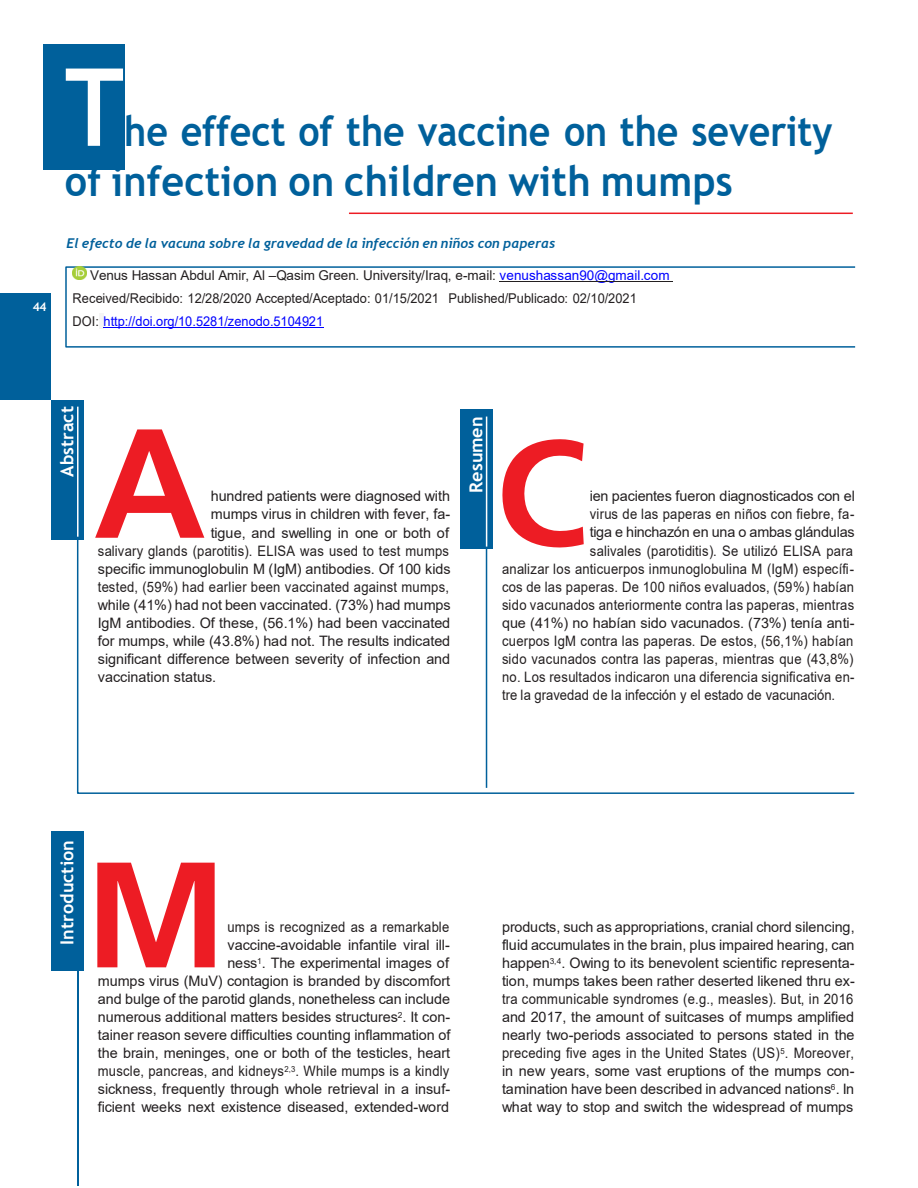
<style>
.page{position:relative;width:918px;height:1188px;background:#fff}
.page>*{position:absolute;margin:0;border:0;box-sizing:border-box;transform-origin:0 0}
.t1{font:700 108px "Trebuchet MS";color:#fff;scale:.89 1}
.t2{font:700 42px/50.4px "Trebuchet MS";color:#00609b;scale:.89 1}
.t3{font:700 18px "Trebuchet MS";color:#fff}
.t4{font:14.4px/18px "Arial";color:#231f20;text-align:justify}
.t5{font:14.4px/18px "Arial";color:#231f20;text-align:justify;scale:.9 1}
.t6{font:13.5px "Arial";color:#231f20;scale:.95 1}
.t7{font:13.5px "Arial";color:#231f20}
.t8{font:italic 700 13.5px "Trebuchet MS";color:#00609b}
.t9{font:13.5px "Arial";letter-spacing:.005em;color:#00f;scale:.95 1}
.t10{font:700 12px "Trebuchet MS";color:#fff}
.s1{color:#00f}
.s2{color:#231f20}
</style>
<div class="page">
<div style="left:0;top:293px;width:50px;height:107px;background:#00609b"></div>
<div style="left:51px;top:400px;width:33px;height:140px;background:#00609b"></div>
<svg style="left:76px;top:540px;width:779px;height:254px"></svg>
<div style="left:460px;top:410px;width:33px;height:139px;background:#00609b"></div>
<hr style="left:486px;top:548px;width:1px;height:240px;background:#00609b">
<svg style="left:95px;top:429px;width:489px;height:119px"></svg>
<hr style="left:77px;top:407px;width:2px;height:130px;background:#fff">
<hr style="left:486px;top:417px;width:1px;height:130px;background:#fff">
<hr style="left:349px;top:213px;width:504px;height:1px;background:#ed1c24">
<div style="left:43px;top:44px;width:81px;height:126px;background:#00609b"></div>
<div style="left:65px;top:266px;width:791px;height:82px;border:2px solid #00609b"></div>
<hr style="left:500px;top:281px;width:173px;height:1px;background:#231f20">
<div style="left:99px;top:314px;width:5px;height:15px;background:#f5f5f5"></div>
<hr style="left:104px;top:327px;width:220px;height:1px;background:#00f">
<img style="left:73px;top:266px;width:13px;height:14px">
<div style="left:51px;top:831px;width:33px;height:140px;background:#00609b"></div>
<hr style="left:77px;top:970px;width:1px;height:215px;background:#00609b">
<svg style="left:97px;top:863px;width:118px;height:104px"></svg>
<p class="t10" style="left:33px;top:299px;width:15px">44</p>
<p class="t1" style="left:65px;top:44px;width:68px">T</p>
<p class="t2" style="left:65px;top:105px;width:864px;text-indent:59px">he effect of the vaccine on the severity of infection on children with mumps</p>
<p class="t8" style="left:66px;top:236px;width:490px">El efecto de la vacuna sobre la gravedad de la infección en niños con paperas</p>
<p class="t7" style="left:90px;top:266px;width:581px">Venus Hassan Abdul Amir, Al –Qasim Green. University/Iraq, e-mail: <span class="s1">venushassan90@gmail.com</span></p>
<p class="t6" style="left:73px;top:289px;width:595px">Received/Recibido: 12/28/2020 Accepted/Aceptado: 01/15/2021 Published/Publicado: 02/10/2021</p>
<p class="t9" style="left:73px;top:312px;width:265px"><span class="s2">DOI:</span> http://doi.org/10.5281/zenodo.5104921</p>
<p class="t3" style="left:57px;top:477px;width:72px;rotate:-90deg">Abstract</p>
<p class="t3" style="left:466px;top:493px;width:78px;rotate:-90deg">Resumen</p>
<p class="t4" style="left:211px;top:487px;width:241px">hundred patients were diagnosed with mumps virus in children with fever, fa&shy;tigue, and swelling in one or both of</p>
<p class="t5" style="left:98px;top:542px;width:394px">salivary glands (parotitis). ELISA was used to test mumps specific immunoglobulin M (IgM) antibodies. Of 100 kids tested, (59%) had earlier been vaccinated against mumps, while (41%) had not been vaccinated. (73%) had mumps IgM antibodies. Of these, (56.1%) had been vaccinated for mumps, while (43.8%) had not. The results indicated significant difference between severity of infection and vaccination status.</p>
<p class="t4" style="left:590px;top:487px;width:267px">ien pacientes fueron diagnosticados con el virus de las paperas en niños con fiebre, fa&shy;tiga e hinchazón en una o ambas glándulas salivales (parotiditis). Se utilizó ELISA para</p>
<p class="t5" style="left:502px;top:560px;width:393px">analizar los anticuerpos inmunoglobulina M (IgM) específi&shy;cos de las paperas. De 100 niños evaluados, (59%) habían sido vacunados anteriormente contra las paperas, mientras que (41%) no habían sido vacunados. (73%) tenía anti&shy;cuerpos IgM contra las paperas. De estos, (56,1%) habían sido vacunados contra las paperas, mientras que (43,8%) no. Los resultados indicaron una diferencia significativa en&shy;tre la gravedad de la infección y el estado de vacunación.</p>
<p class="t3" style="left:57px;top:945px;width:106px;rotate:-90deg">Introduction</p>
<p class="t5" style="left:227px;top:918px;width:249px">umps is recognized as a remarkable vaccine-avoidable infantile viral ill&shy;ness<sup>1</sup>. The experimental images of</p>
<p class="t4" style="left:98px;top:972px;width:354px">mumps virus (MuV) contagion is branded by discomfort and bulge of the parotid glands, nonetheless can include numerous additional matters besides structures<sup>2</sup>. It con&shy;tainer reason severe difficulties counting inflammation of the brain, meninges, one or both of the testicles, heart muscle, pancreas, and kidneys<sup>2,3</sup>. While mumps is a kindly sickness, frequently through whole retrieval in a insuf&shy;ficient weeks next existence diseased, extended-word</p>
<p class="t4" style="left:502px;top:918px;width:354px">products, such as appropriations, cranial chord silencing, fluid accumulates in the brain, plus impaired hearing, can happen<sup>3,4</sup>. Owing to its benevolent scientific representa&shy;tion, mumps takes been rather deserted likened thru ex&shy;tra communicable syndromes (e.g., measles). But, in 2016 and 2017, the amount of suitcases of mumps amplified nearly two-periods associated to persons stated in the preceding five ages in the United States (US)<sup>5</sup>. Moreover, in new years, some vast eruptions of the mumps con&shy;tamination have been described in advanced nations<sup>6</sup>. In what way to stop and switch the widespread of mumps</p>
</div>
